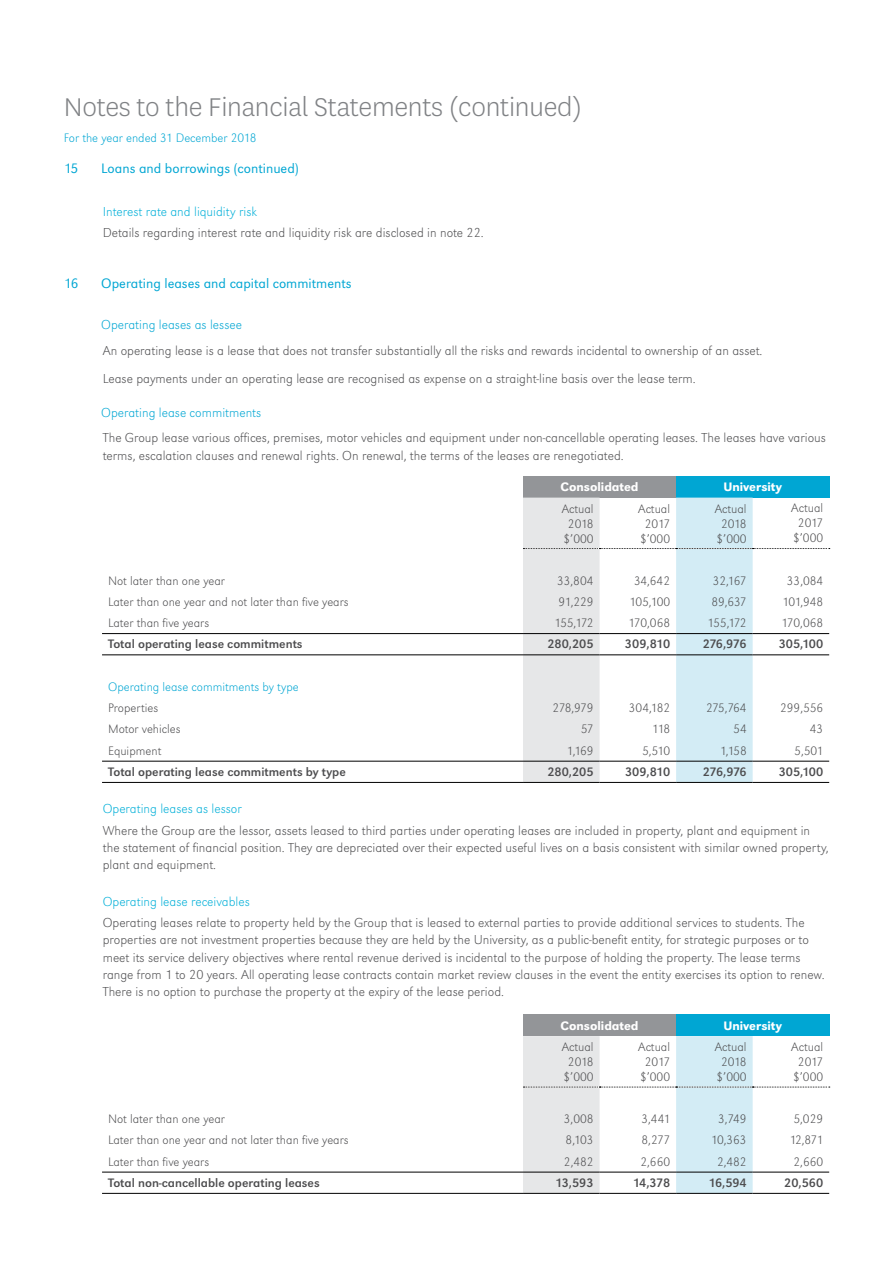
<style>
.page{position:relative;width:893px;height:1263px;background:#fff}
.page>*{position:absolute;margin:0;border:0;box-sizing:border-box;transform-origin:0 0}
.t1{font:300 30px "National";letter-spacing:-.01em;color:#808285}
.t2{font:300 14.25px "Grot Macron";color:#00a6d3}
.t3{font:13.5px/17.2px "Grot Macron Extra Lt";color:#4d4d4f}
.t4{font:13.5px "Grot Macron Extra Lt";color:#00afd8}
.t5{font:13.5px "Grot Macron Extra Lt";color:#00a6d3}
.t6{font:12.75px/15px "Grot Macron Extra Lt";color:#4d4d4f;text-align:center}
.t7{font:12.75px "Grot Macron Reg";color:#4d4d4f}
.t8{font:12.75px "Grot Macron Extra Lt";color:#00a6d3}
.t9{font:500 12.75px "Grot Macron";color:#fff}
</style>
<div class="page">
<div style="left:523px;top:476px;width:153px;height:22px;background:#939598"></div>
<div style="left:676px;top:476px;width:153px;height:22px;background:#00a6d3"></div>
<hr style="left:102px;top:761px;width:421px;height:1px;background:#000">
<hr style="left:102px;top:782px;width:421px;height:1px;background:#000">
<hr style="left:523px;top:782px;width:77px;height:1px;background:#000">
<hr style="left:600px;top:782px;width:76px;height:1px;background:#000">
<hr style="left:676px;top:782px;width:77px;height:1px;background:#000">
<hr style="left:753px;top:782px;width:76px;height:1px;background:#000">
<hr style="left:102px;top:633px;width:421px;height:1px;background:#000">
<hr style="left:102px;top:654px;width:421px;height:1px;background:#000">
<svg style="left:523px;top:498px;width:307px;height:284px"></svg>
<div style="left:523px;top:1015px;width:153px;height:21px;background:#939598"></div>
<div style="left:676px;top:1015px;width:153px;height:21px;background:#00a6d3"></div>
<hr style="left:102px;top:1172px;width:421px;height:1px;background:#000">
<hr style="left:102px;top:1193px;width:421px;height:1px;background:#000">
<hr style="left:523px;top:1193px;width:77px;height:1px;background:#000">
<hr style="left:600px;top:1193px;width:76px;height:1px;background:#000">
<hr style="left:676px;top:1193px;width:77px;height:1px;background:#000">
<hr style="left:753px;top:1193px;width:76px;height:1px;background:#000">
<svg style="left:523px;top:1036px;width:307px;height:157px"></svg>
<h1 class="t1" style="left:64px;top:88px;width:520px">Notes to the Financial Statements (continued)</h1>
<p class="t8" style="left:64px;top:130px;width:194px">For the year ended 31 December 2018</p>
<p class="t2" style="left:64px;top:160px;width:16px">15</p>
<p class="t2" style="left:101px;top:160px;width:199px">Loans and borrowings (continued)</p>
<p class="t4" style="left:103px;top:203px;width:156px">Interest rate and liquidity risk</p>
<p class="t3" style="left:103px;top:224px;width:382px">Details regarding interest rate and liquidity risk are disclosed in note 22.</p>
<p class="t2" style="left:64px;top:276px;width:16px">16</p>
<p class="t2" style="left:101px;top:276px;width:252px">Operating leases and capital commitments</p>
<p class="t5" style="left:101px;top:317px;width:142px">Operating leases as lessee</p>
<p class="t3" style="left:103px;top:336px;width:661px;line-height:27.9px">An operating lease is a lease that does not transfer substantially all the risks and rewards incidental to ownership of an asset.<br>Lease payments under an operating lease are recognised as expense on a straight-line basis over the lease term.</p>
<p class="t5" style="left:101px;top:404px;width:162px">Operating lease commitments</p>
<p class="t3" style="left:103px;top:429px;width:725px">The Group lease various offices, premises, motor vehicles and equipment under non-cancellable operating leases. The leases have various terms, escalation clauses and renewal rights. On renewal, the terms of the leases are renegotiated.</p>
<p class="t9" style="left:561px;top:480px;width:79px">Consolidated</p>
<p class="t9" style="left:723px;top:480px;width:60px">University</p>
<p class="t6" style="left:562px;top:501px;width:33px">Actual<br>2018 $’000</p>
<p class="t6" style="left:638px;top:501px;width:33px">Actual<br>2017 $’000</p>
<p class="t6" style="left:715px;top:501px;width:33px">Actual<br>2018 $’000</p>
<p class="t6" style="left:791px;top:501px;width:33px">Actual<br>2017 $’000</p>
<p class="t6" style="left:108px;top:573px;width:118px">Not later than one year</p>
<p class="t6" style="left:557px;top:573px;width:38px">33,804</p>
<p class="t6" style="left:634px;top:573px;width:38px">34,642</p>
<p class="t6" style="left:713px;top:573px;width:35px">32,167</p>
<p class="t6" style="left:787px;top:573px;width:38px">33,084</p>
<p class="t6" style="left:108px;top:594px;width:242px">Later than one year and not later than five years</p>
<p class="t6" style="left:559px;top:594px;width:37px">91,229</p>
<p class="t6" style="left:629px;top:594px;width:42px">105,100</p>
<p class="t6" style="left:711px;top:594px;width:37px">89,637</p>
<p class="t6" style="left:782px;top:594px;width:43px">101,948</p>
<p class="t6" style="left:108px;top:616px;width:103px">Later than five years</p>
<p class="t6" style="left:554px;top:616px;width:41px">155,172</p>
<p class="t6" style="left:628px;top:616px;width:44px">170,068</p>
<p class="t6" style="left:707px;top:616px;width:41px">155,172</p>
<p class="t6" style="left:781px;top:616px;width:44px">170,068</p>
<p class="t7" style="left:108px;top:637px;width:196px">Total operating lease commitments</p>
<p class="t7" style="left:547px;top:637px;width:48px">280,205</p>
<p class="t7" style="left:625px;top:637px;width:47px">309,810</p>
<p class="t7" style="left:703px;top:637px;width:45px">276,976</p>
<p class="t7" style="left:779px;top:637px;width:46px">305,100</p>
<p class="t8" style="left:108px;top:679px;width:192px">Operating lease commitments by type</p>
<p class="t6" style="left:108px;top:701px;width:52px">Properties</p>
<p class="t6" style="left:553px;top:701px;width:43px">278,979</p>
<p class="t6" style="left:629px;top:701px;width:43px">304,182</p>
<p class="t6" style="left:706px;top:701px;width:42px">275,764</p>
<p class="t6" style="left:780px;top:701px;width:45px">299,556</p>
<p class="t6" style="left:108px;top:722px;width:74px">Motor vehicles</p>
<p class="t6" style="left:581px;top:722px;width:14px">57</p>
<p class="t6" style="left:652px;top:722px;width:20px">118</p>
<p class="t6" style="left:733px;top:722px;width:15px">54</p>
<p class="t6" style="left:810px;top:722px;width:15px">43</p>
<p class="t6" style="left:108px;top:743px;width:55px">Equipment</p>
<p class="t6" style="left:566px;top:743px;width:29px">1,169</p>
<p class="t6" style="left:642px;top:743px;width:30px">5,510</p>
<p class="t6" style="left:720px;top:743px;width:29px">1,158</p>
<p class="t6" style="left:794px;top:743px;width:30px">5,501</p>
<p class="t7" style="left:108px;top:764px;width:239px">Total operating lease commitments by type</p>
<p class="t7" style="left:547px;top:764px;width:48px">280,205</p>
<p class="t7" style="left:625px;top:764px;width:47px">309,810</p>
<p class="t7" style="left:703px;top:764px;width:45px">276,976</p>
<p class="t7" style="left:779px;top:764px;width:46px">305,100</p>
<p class="t4" style="left:103px;top:801px;width:140px">Operating leases as lessor</p>
<p class="t3" style="left:103px;top:822px;width:727px">Where the Group are the lessor, assets leased to third parties under operating leases are included in property, plant and equipment in the statement of financial position. They are depreciated over their expected useful lives on a basis consistent with similar owned property, plant and equipment.</p>
<p class="t4" style="left:103px;top:893px;width:149px">Operating lease receivables</p>
<p class="t3" style="left:103px;top:914px;width:723px">Operating leases relate to property held by the Group that is leased to external parties to provide additional services to students. The properties are not investment properties because they are held by the University, as a public-benefit entity, for strategic purposes or to meet its service delivery objectives where rental revenue derived is incidental to the purpose of holding the property. The lease terms range from 1 to 20 years. All operating lease contracts contain market review clauses in the event the entity exercises its option to renew.<br>There is no option to purchase the property at the expiry of the lease period.</p>
<p class="t9" style="left:561px;top:1018px;width:79px">Consolidated</p>
<p class="t9" style="left:723px;top:1018px;width:60px">University</p>
<p class="t6" style="left:562px;top:1039px;width:33px">Actual<br>2018 $’000</p>
<p class="t6" style="left:638px;top:1039px;width:33px">Actual<br>2017 $’000</p>
<p class="t6" style="left:715px;top:1039px;width:33px">Actual<br>2018 $’000</p>
<p class="t6" style="left:791px;top:1039px;width:33px">Actual<br>2017 $’000</p>
<p class="t6" style="left:108px;top:1111px;width:118px">Not later than one year</p>
<p class="t6" style="left:564px;top:1111px;width:31px">3,008</p>
<p class="t6" style="left:641px;top:1111px;width:30px">3,441</p>
<p class="t6" style="left:718px;top:1111px;width:30px">3,749</p>
<p class="t6" style="left:793px;top:1111px;width:31px">5,029</p>
<p class="t6" style="left:108px;top:1133px;width:242px">Later than one year and not later than five years</p>
<p class="t6" style="left:566px;top:1133px;width:29px">8,103</p>
<p class="t6" style="left:642px;top:1133px;width:30px">8,277</p>
<p class="t6" style="left:711px;top:1133px;width:37px">10,363</p>
<p class="t6" style="left:789px;top:1133px;width:35px">12,871</p>
<p class="t6" style="left:108px;top:1154px;width:103px">Later than five years</p>
<p class="t6" style="left:564px;top:1154px;width:31px">2,482</p>
<p class="t6" style="left:640px;top:1154px;width:31px">2,660</p>
<p class="t6" style="left:717px;top:1154px;width:31px">2,482</p>
<p class="t6" style="left:794px;top:1154px;width:31px">2,660</p>
<p class="t7" style="left:108px;top:1175px;width:213px">Total non-cancellable operating leases</p>
<p class="t7" style="left:555px;top:1175px;width:40px">13,593</p>
<p class="t7" style="left:633px;top:1175px;width:39px">14,378</p>
<p class="t7" style="left:708px;top:1175px;width:40px">16,594</p>
<p class="t7" style="left:784px;top:1175px;width:41px">20,560</p>
</div>
